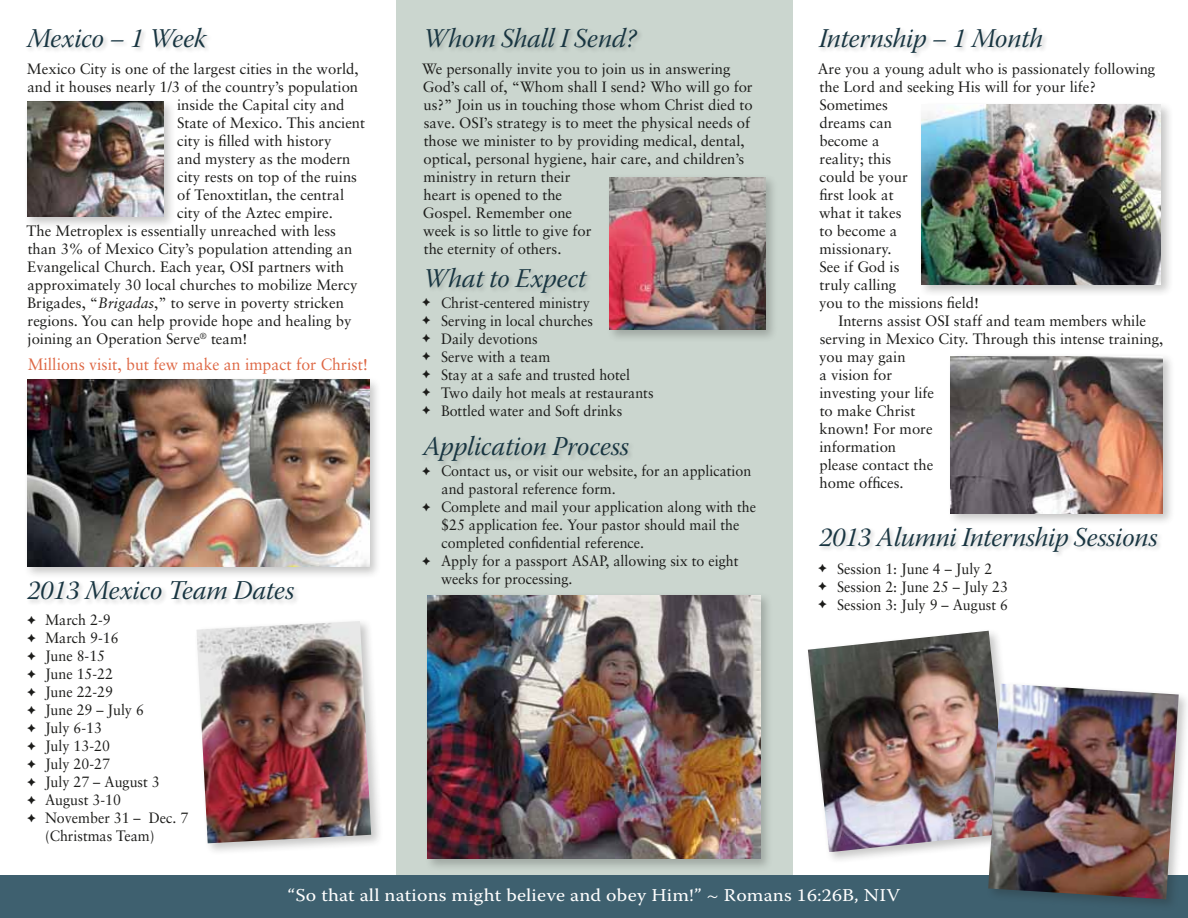
<style>
.page{position:relative;width:1188px;height:918px;background:#fff}
.page>*{position:absolute;margin:0;border:0;box-sizing:border-box;transform-origin:0 0}
.t1{font:27px "Warnock Pro It Subh";color:#183541}
.t2{font:18px "Warnock Pro";letter-spacing:.01em;color:#fff;scale:1.1 1}
.t3{font:16.5px "Sabon";color:#de6845;scale:.96 1}
.t4{font:15px/18px "Sabon";color:#1c1c1a}
.t5{font:15px/18px "Sabon";color:#1c1c1a;scale:.95 1}
.s1{font-style:italic}
</style>
<div class="page">
<div style="left:396px;top:0;width:396px;height:876px;background:#cbd6cf"></div>
<div style="left:0;top:876px;width:1188px;height:42px;background:#3e606f"></div>
<div style="left:425px;top:27px;width:219px;height:27px;background:#c5d0c9"></div>
<div style="left:425px;top:267px;width:169px;height:32px;background:#1c1c1a;opacity:.2"></div>
<div style="left:25px;top:27px;width:189px;height:27px;background:#1c1c1a;opacity:.2"></div>
<div style="left:817px;top:27px;width:232px;height:32px;background:#1c1c1a;opacity:.2"></div>
<div style="left:421px;top:435px;width:214px;height:32px;background:#c7d2cb"></div>
<div style="left:26px;top:579px;width:275px;height:27px;background:#f7f7f7"></div>
<div style="left:818px;top:526px;width:346px;height:32px;background:#1c1c1a;opacity:.2"></div>
<div style="left:24px;top:98px;width:152px;height:132px;background:#1c1c1a;opacity:.25"></div>
<img style="left:27px;top:101px;width:136px;height:115px">
<div style="left:194px;top:618px;width:190px;height:238px;background:#1c1c1a;opacity:.25"></div>
<img style="left:196px;top:621px;width:175px;height:222px">
<div style="left:24px;top:376px;width:358px;height:203px;background:#1c1c1a;opacity:.25"></div>
<img style="left:27px;top:380px;width:342px;height:186px">
<div style="left:947px;top:353px;width:229px;height:173px;background:#1c1c1a;opacity:.25"></div>
<img style="left:951px;top:356px;width:212px;height:157px">
<div style="left:918px;top:101px;width:256px;height:196px;background:#1c1c1a;opacity:.25"></div>
<img style="left:921px;top:104px;width:240px;height:180px">
<div style="left:424px;top:592px;width:349px;height:280px;background:#1c1c1a;opacity:.25"></div>
<img style="left:427px;top:595px;width:333px;height:264px">
<div style="left:606px;top:174px;width:172px;height:169px;background:#1c1c1a;opacity:.25"></div>
<img style="left:610px;top:177px;width:155px;height:153px">
<div style="left:805px;top:628px;width:218px;height:237px;background:#1c1c1a;opacity:.25"></div>
<img style="left:808px;top:631px;width:202px;height:221px">
<div style="left:985px;top:681px;width:203px;height:231px;background:#1c1c1a;opacity:.25"></div>
<img style="left:988px;top:684px;width:191px;height:215px">
<h1 class="t1" style="left:27px;top:23px;width:181px">Mexico – 1 Week</h1>
<h1 class="t1" style="left:819px;top:23px;width:225px">Internship – 1 Month</h1>
<p class="t4" style="left:27px;top:59px;width:333px">Mexico City is one of the largest cities in the world,</p>
<p class="t4" style="left:28px;top:77px;width:332px">and it houses nearly 1/3 of the country’s population</p>
<p class="t4" style="left:177px;top:95px;width:169px">inside the Capital city and</p>
<p class="t4" style="left:177px;top:113px;width:190px">State of Mexico. This ancient</p>
<p class="t4" style="left:177px;top:131px;width:156px">city is filled with history</p>
<p class="t4" style="left:177px;top:149px;width:175px">and mystery as the modern</p>
<p class="t4" style="left:177px;top:167px;width:181px">city rests on top of the ruins</p>
<p class="t4" style="left:177px;top:185px;width:169px">of Tenoxtitlan, the central</p>
<p class="t4" style="left:177px;top:203px;width:157px">city of the Aztec empire.</p>
<p class="t4" style="left:27px;top:221px;width:311px">The Metroplex is essentially unreached with less</p>
<p class="t4" style="left:28px;top:239px;width:326px">than 3% of Mexico City’s population attending an</p>
<p class="t4" style="left:27px;top:257px;width:318px">Evangelical Church. Each year, OSI partners with</p>
<p class="t4" style="left:28px;top:275px;width:332px">approximately 30 local churches to mobilize Mercy</p>
<p class="t4" style="left:27px;top:293px;width:318px">Brigades, “<span class="s1">Brigadas</span>,” to serve in poverty stricken</p>
<p class="t4" style="left:28px;top:311px;width:325px">regions. You can help provide hope and healing by</p>
<p class="t4" style="left:28px;top:329px;width:221px">joining an Operation Serve<sup>®</sup> team!</p>
<p class="t3" style="left:28px;top:355px;width:356px">Millions visit, but few make an impact for Christ!</p>
<h1 class="t1" style="left:423px;top:23px;width:215px">Whom Shall I Send?</h1>
<p class="t4" style="left:422px;top:59px;width:332px">We personally invite you to join us in answering God’s call of, “Whom shall I send? Who will go for us?” Join us in touching those whom Christ died to save. OSI’s strategy is to meet the physical needs of those we minister to by providing medical, dental, optical, personal hygiene, hair care, and children’s ministry in return their<br>heart is opened to the<br>Gospel. Remember one<br>week is so little to give for<br>the eternity of others.</p>
<p class="t5" style="left:422px;top:293px;width:245px">✦ Christ-centered ministry<br>✦ Serving in local churches<br>✦ Daily devotions<br>✦ Serve with a team<br>✦ Stay at a safe and trusted hotel<br>✦ Two daily hot meals at restaurants ✦ Bottled water and Soft drinks</p>
<p class="t4" style="left:818px;top:59px;width:339px">Are you a young adult who is passionately following the Lord and seeking His will for your life?<br>Sometimes<br>dreams can<br>become a<br>reality; this<br>could be your<br>first look at<br>what it takes<br>to become a<br>missionary.<br>See if God is<br>truly calling<br>you to the missions field!</p>
<p class="t4" style="left:819px;top:311px;width:346px;text-indent:19px">Interns assist OSI staff and team members while serving in Mexico City. Through this intense training, you may gain<br>a vision for<br>investing your life<br>to make Christ<br>known! For more<br>information<br>please contact the<br>home offices.</p>
<h1 class="t1" style="left:423px;top:263px;width:165px">What to Expect</h1>
<h1 class="t1" style="left:423px;top:431px;width:208px">Application Process</h1>
<p class="t5" style="left:422px;top:462px;width:348px">✦ Contact us, or visit our website, for an application</p>
<p class="t5" style="left:442px;top:480px;width:185px">and pastoral reference form.</p>
<p class="t5" style="left:422px;top:498px;width:353px">✦ Complete and mail your application along with the</p>
<p class="t5" style="left:441px;top:516px;width:315px">$25 application fee. Your pastor should mail the</p>
<p class="t5" style="left:442px;top:534px;width:215px">completed confidential reference.</p>
<p class="t5" style="left:422px;top:552px;width:334px">✦ Apply for a passport ASAP, allowing six to eight</p>
<p class="t5" style="left:441px;top:570px;width:140px">weeks for processing.</p>
<h1 class="t1" style="left:819px;top:522px;width:340px">2013 Alumni Internship Sessions</h1>
<p class="t5" style="left:818px;top:559px;width:201px">✦ Session 1: June 4 – July 2<br>✦ Session 2: June 25 – July 23 ✦ Session 3: July 9 – August 6</p>
<h1 class="t1" style="left:27px;top:575px;width:269px">2013 Mexico Team Dates</h1>
<p class="t5" style="left:27px;top:611px;width:90px">✦ March 2-9</p>
<p class="t5" style="left:27px;top:629px;width:98px">✦ March 9-16</p>
<p class="t5" style="left:27px;top:647px;width:84px">✦ June 8-15</p>
<p class="t5" style="left:27px;top:665px;width:92px">✦ June 15-22</p>
<p class="t5" style="left:27px;top:683px;width:92px">✦ June 22-29</p>
<p class="t5" style="left:27px;top:701px;width:125px">✦ June 29 – July 6</p>
<p class="t5" style="left:27px;top:719px;width:80px">✦ July 6-13</p>
<p class="t5" style="left:27px;top:737px;width:89px">✦ July 13-20</p>
<p class="t5" style="left:27px;top:755px;width:89px">✦ July 20-27</p>
<p class="t5" style="left:27px;top:773px;width:141px">✦ July 27 – August 3</p>
<p class="t5" style="left:27px;top:791px;width:100px">✦ August 3-10</p>
<p class="t5" style="left:27px;top:809px;width:171px">✦ November 31 – Dec. 7</p>
<p class="t5" style="left:45px;top:827px;width:117px">(Christmas Team)</p>
<p class="t2" style="left:288px;top:884px;width:558px">“So that all nations might believe and obey Him!” ~ Romans 16:26B, NIV</p>
</div>
